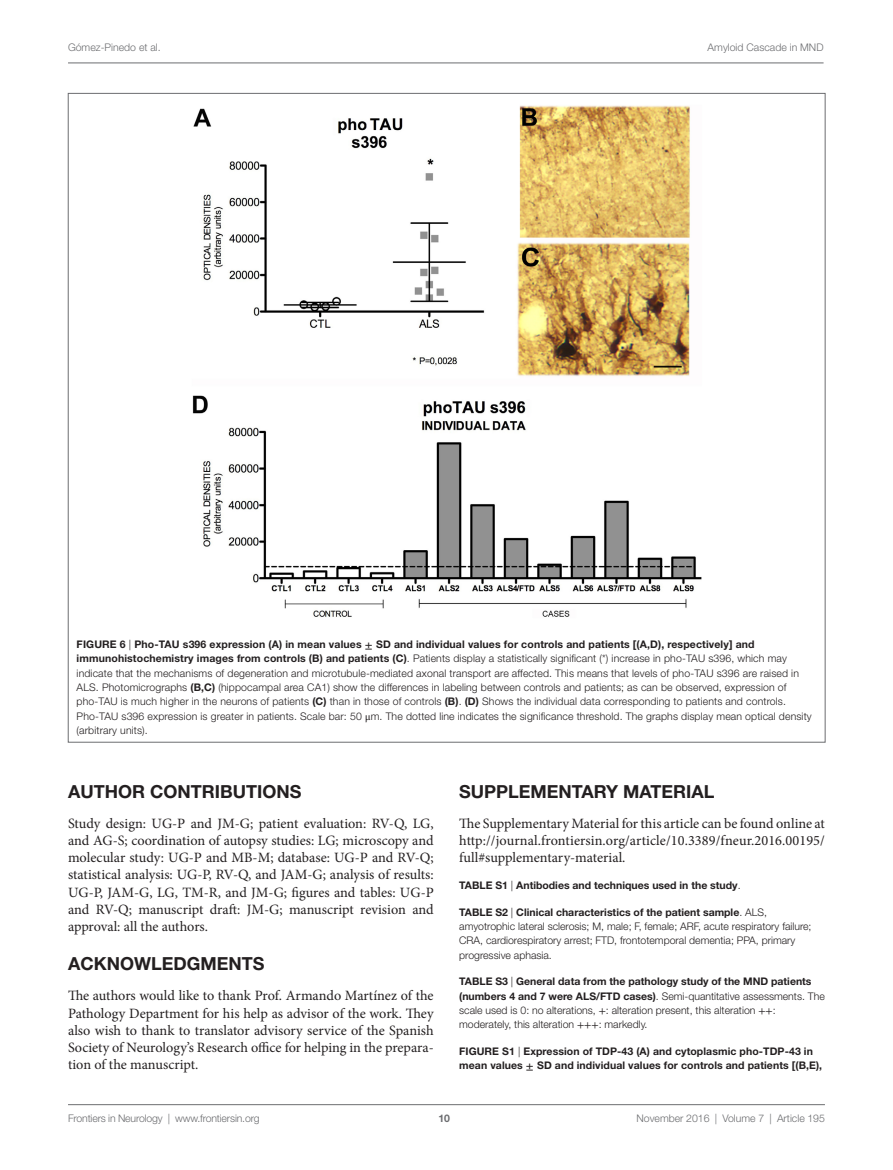
<style>
.page{position:relative;width:893px;height:1170px;background:#fff}
.page>*{position:absolute;margin:0;border:0;box-sizing:border-box;transform-origin:0 0}
.t1{font:700 18px "Helvetica Neue LT Std";color:#231f20}
.t2{font:14.25px/17.2px "Minion Pro";color:#231f20;text-align:justify}
.t3{font:300 10.5px/14.2px "Helvetica Neue LT Std";letter-spacing:.01em;color:#231f20}
.t4{font:700 10.5px/14.2px "Helvetica Neue LT Std";color:#231f20}
.t5{font:300 10.5px "Helvetica Neue LT Std";color:#6c6d70}
.t6{font:700 10.5px "Helvetica Neue LT Std";color:#6c6d70}
.s1{font-weight:700}
.s2{font-family:"STIX General";font-weight:700}
.s3{font-family:"STIX General";font-weight:400}
.s4{font-weight:300}
.s5{font-family:"STIX General"}
</style>
<div class="page">
<img style="left:192px;top:105px;width:510px;height:512px">
<hr style="left:68px;top:63px;width:756px;height:1px;background:#6c6d70">
<hr style="left:68px;top:1104px;width:757px;height:1px;background:#6c6d70">
<p class="t5" style="left:68px;top:41px;width:94px">Gómez-Pinedo et al.</p>
<p class="t5" style="left:708px;top:41px;width:117px">Amyloid Cascade in MND</p>
<p class="t3" style="left:77px;top:637px;width:737px"><span class="s1">FIG URE 6</span> | <span class="s1">Pho-TAU s396 expression (A) in mean values</span> <span class="s2">±</span> <span class="s1">SD and individual values for controls and patients [(A,D), respectively] and immunohistochemistry images from controls (B) and patients (C)</span>. Patients display a statistically significant (*) increase in pho-TAU s396, which may indicate that the mechanisms of degeneration and microtubule-mediated axonal transport are affected. This means that levels of pho-TAU s396 are raised in ALS. Photomicrographs <span class="s1">(B,C)</span> (hippocampal area CA1) show the differences in labeling between controls and patients; as can be observed, expression of pho-TAU is much higher in the neurons of patients <span class="s1">(C)</span> than in those of controls <span class="s1">(B)</span>. <span class="s1">(D)</span> Shows the individual data corresponding to patients and controls.<br>Pho-TAU s396 expression is greater in patients. Scale bar: 50 <span class="s3">μ</span>m. The dotted line indicates the significance threshold. The graphs display mean optical density (arbitrary units).</p>
<h1 class="t1" style="left:68px;top:780px;width:221px">AUTHOR CONTRI BUTIONS</h1>
<p class="t2" style="left:68px;top:814px;width:367px">Study design: UG-P and JM-G; patient evaluation: RV-Q, LG, and AG-S; coordination of autopsy studies: LG; microscopy and molecular study: UG-P and MB-M; database: UG-P and RV-Q; statistical analysis: UG-P, RV-Q, and JAM-G; analysis of results:<br>UG-P, JAM-G, LG, TM-R, and JM-G; figures and tables: UG-P and RV-Q; manuscript draft: JM-G; manuscript revision and approval: all the authors.</p>
<h1 class="t1" style="left:68px;top:952px;width:197px">ACKNOWLEDGMENTS</h1>
<p class="t2" style="left:68px;top:987px;width:367px">The authors would like to thank Prof. Armando Martínez of the Pathology Department for his help as advisor of the work. They also wish to thank to translator advisory service of the Spanish Society of Neurology’s Research office for helping in the prepara&shy;tion of the manuscript.</p>
<h1 class="t1" style="left:459px;top:780px;width:214px">SUPPLEMENTARY MATERIAL</h1>
<h2 class="t2" style="left:459px;top:814px;width:367px">The Supplementary Material for this article can be found online at http://journal.frontiersin.org/article/10.3389/fneur.2016.00195/ full#supplementary-material.</h2>
<p class="t4" style="left:459px;top:877px;width:283px">TABLE S1 <span class="s4">|</span> Antibodies and techniques used in the study<span class="s4">.</span></p>
<p class="t3" style="left:459px;top:904px;width:354px"><span class="s1">TABLE S2</span> | <span class="s1">Clinical characteristics of the patient sample</span>. ALS, amyotrophic lateral sclerosis; M, male; F, female; ARF, acute respiratory failure; CRA, cardiorespiratory arrest; FTD, frontotemporal dementia; PPA, primary progressive aphasia.</p>
<p class="t4" style="left:459px;top:974px;width:354px">TABLE S3 <span class="s4">|</span> General data from the pathology study of the MND patients (numbers 4 and 7 were ALS</p>
<p class="t3" style="left:459px;top:988px;width:367px;text-indent:137px"><span class="s1">/FTD cases)</span>. Semi-quantitative assessments. The scale used is 0: no alterations, <span class="s3">+</span>: alteration present, this alteration <span class="s3">++</span>: moderately, this alteration <span class="s3">+++</span>: markedly.</p>
<p class="t4" style="left:459px;top:1043px;width:364px">FIG URE S1 <span class="s4">|</span> Expression of TDP-43 (A) and cytoplasmic pho-TDP-43 in mean values <span class="s5">±</span> SD and individual values for controls and patients [(B,E),</p>
<p class="t5" style="left:68px;top:1111px;width:193px">Frontiers in Neurology | www.frontiersin.org</p>
<p class="t5" style="left:636px;top:1111px;width:190px">November 2016 | Volume 7 | Article 195</p>
<p class="t6" style="left:439px;top:1111px;width:13px">10</p>
</div>
